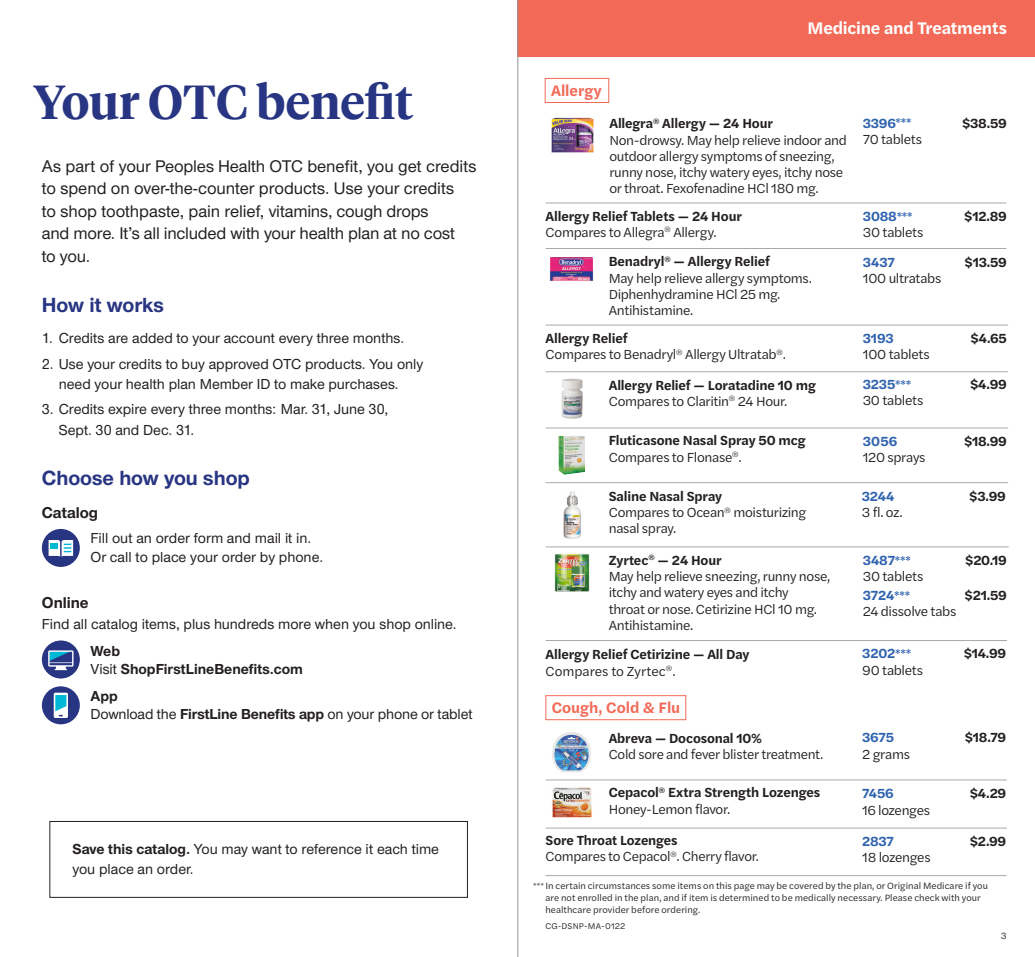
<style>
.page{position:relative;width:1035px;height:957px;background:#fff}
.page>*{position:absolute;margin:0;border:0;box-sizing:border-box;transform-origin:0 0}
.t1{font:600 47.5px "UHC Serif Headline";color:#283582}
.t2{font:700 21.25px "UHC Sans";letter-spacing:-.005em;color:#283582}
.t3{font:500 17.5px/22.5px "UHC Sans";letter-spacing:-.01em;color:#231f20}
.t4{font:600 17.5px "Halyard Text";letter-spacing:-.015em;color:#fff}
.t5{font:700 16.25px "UHC Sans";color:#231f20}
.t6{font:600 15.75px "Halyard Text";letter-spacing:-.005em;color:#f26a57}
.t7{font:500 15px/20px "UHC Sans";color:#231f20}
.t8{font:700 15px "UHC Sans";color:#231f20}
.t9{font:13.75px/16.2px "Halyard Text";letter-spacing:-.025em;color:#231f20}
.t10{font:600 13.75px "Halyard Text";letter-spacing:-.01em;color:#231f20}
.t11{font:600 13.75px "Halyard Text";letter-spacing:-.01em;color:#2e62ae}
.t12{font:13.75px "Halyard Text";color:#231f20}
.t13{font:9.5px/12px "Halyard Text";letter-spacing:.005em;color:#231f20}
.t14{font:8.75px "Halyard Text";letter-spacing:.015em;color:#231f20}
.s1{font-weight:500}
.s2{font-weight:700}
.s3{font-size:10px}
.s4{font-weight:600;color:#2e62ae}
.s5{font-weight:600;font-size:10px;color:#2e62ae}
.s6{font-size:6.5px}
</style>
<div class="page">
<hr style="left:546px;top:203px;width:460px;height:1px;background:#a8a9ad">
<hr style="left:546px;top:325px;width:462px;height:1px;background:#a8a9ad">
<hr style="left:546px;top:427px;width:462px;height:1px;background:#a8a9ad">
<hr style="left:546px;top:546px;width:463px;height:1px;background:#a8a9ad">
<hr style="left:546px;top:640px;width:461px;height:1px;background:#a8a9ad">
<hr style="left:546px;top:482px;width:462px;height:1px;background:#a8a9ad">
<hr style="left:546px;top:248px;width:460px;height:1px;background:#a8a9ad">
<hr style="left:545px;top:875px;width:462px;height:1px;background:#a8a9ad">
<hr style="left:546px;top:371px;width:462px;height:1px;background:#a8a9ad">
<div style="left:546px;top:695px;width:140px;height:24px;border:1px solid #f26a57"></div>
<hr style="left:546px;top:827px;width:461px;height:1px;background:#a8a9ad">
<hr style="left:545px;top:779px;width:462px;height:1px;background:#a8a9ad">
<div style="left:50px;top:821px;width:418px;height:76px;border:1px solid #231f20"></div>
<div style="left:518px;top:0;width:517px;height:56px;background:#f26a57"></div>
<hr style="left:518px;top:0;width:1px;height:956px;background:#939598">
<div style="left:42px;top:529px;width:38px;height:38px;background:#283582;border-radius:50%"></div>
<svg style="left:49px;top:540px;width:24px;height:16px"></svg>
<div style="left:50px;top:543px;width:8px;height:5px;background:#00b9d4"></div>
<div style="left:42px;top:640px;width:38px;height:38px;background:#283582;border-radius:50%"></div>
<svg style="left:48px;top:650px;width:26px;height:20px"></svg>
<div style="left:42px;top:686px;width:38px;height:38px;background:#283582;border-radius:50%"></div>
<svg style="left:54px;top:692px;width:14px;height:25px"></svg>
<div style="left:545px;top:78px;width:64px;height:25px;border:1px solid #f26a57"></div>
<img style="left:551px;top:117px;width:43px;height:36px">
<img style="left:550px;top:257px;width:44px;height:24px">
<img style="left:561px;top:378px;width:22px;height:40px">
<img style="left:559px;top:435px;width:26px;height:39px">
<img style="left:563px;top:491px;width:18px;height:48px">
<img style="left:554px;top:554px;width:36px;height:37px">
<img style="left:552px;top:732px;width:39px;height:40px">
<img style="left:552px;top:787px;width:40px;height:31px">
<h2 class="t1" style="left:33px;top:69px;width:382px">Your OTC benefit</h2>
<p class="t3" style="left:42px;top:154px;width:436px">As part of your Peoples Health OTC benefit, you get credits to spend on over-the-counter products. Use your credits<br>to shop toothpaste, pain relief, vitamins, cough drops<br>and more. It’s all included with your health plan at no cost<br>to you.</p>
<h2 class="t2" style="left:42px;top:290px;width:124px">How it works</h2>
<p class="t7" style="left:42px;top:327px;width:364px">1. Credits are added to your account every three months.</p>
<p class="t7" style="left:42px;top:353px;width:383px;text-align:center">2. Use your credits to buy approved OTC products. You only need your health plan Member ID to make purchases.</p>
<p class="t7" style="left:59px;top:399px;width:331px;text-indent:-17px">3. Credits expire every three months: Mar. 31, June 30,<br>Sept. 30 and Dec. 31.</p>
<h2 class="t2" style="left:42px;top:463px;width:210px">Choose how you shop</h2>
<h3 class="t5" style="left:42px;top:501px;width:58px">Catalog</h3>
<p class="t7" style="left:90px;top:528px;width:234px;line-height:18.8px">Fill out an order form and mail it in.<br>Or call to place your order by phone.</p>
<h3 class="t5" style="left:42px;top:591px;width:48px">Online</h3>
<p class="t7" style="left:42px;top:613px;width:416px">Find all catalog items, plus hundreds more when you shop online.</p>
<h4 class="t8" style="left:90px;top:640px;width:31px">Web</h4>
<p class="t8" style="left:90px;top:659px;width:214px"><span class="s1">Visit</span> ShopFirstLineBenefits.com</p>
<h4 class="t8" style="left:90px;top:685px;width:29px">App</h4>
<p class="t7" style="left:90px;top:703px;width:384px">Download the <span class="s2">FirstLine Benefits app</span> on your phone or tablet</p>
<p class="t7" style="left:73px;top:838px;width:368px"><span class="s2">Save this catalog.</span> You may want to reference it each time you place an order.</p>
<h3 class="t6" style="left:551px;top:79px;width:52px">Allergy</h3>
<h2 class="t4" style="left:808px;top:16px;width:201px">Medicine and Treatments</h2>
<h4 class="t10" style="left:609px;top:113px;width:165px">Allegra<sup>®</sup> Allergy — 24 Hour</h4>
<p class="t9" style="left:609px;top:131px;width:239px">Non-drowsy. May help relieve indoor and outdoor allergy symptoms of sneezing, runny nose, itchy watery eyes, itchy nose or throat. Fexofenadine HCl 180 mg.</p>
<p class="t11" style="left:863px;top:113px;width:50px">3396<span class="s3">***</span></p>
<p class="t10" style="left:962px;top:113px;width:46px">$38.59</p>
<p class="t9" style="left:863px;top:130px;width:61px">70 tablets</p>
<h4 class="t10" style="left:546px;top:206px;width:198px">Allergy Relief Tablets — 24 Hour</h4>
<p class="t11" style="left:863px;top:206px;width:51px">3088<span class="s3">***</span></p>
<p class="t10" style="left:964px;top:206px;width:44px">$12.89</p>
<p class="t9" style="left:546px;top:223px;width:173px">Compares to Allegra<sup>®</sup> Allergy.</p>
<p class="t9" style="left:863px;top:224px;width:62px">30 tablets</p>
<h4 class="t10" style="left:609px;top:251px;width:163px">Benadryl<sup>®</sup> — Allergy Relief</h4>
<p class="t9" style="left:609px;top:269px;width:205px">May help relieve allergy symptoms.<br>Diphenhydramine HCl 25 mg.<br>Antihistamine.</p>
<p class="t11" style="left:863px;top:252px;width:34px">3437</p>
<p class="t10" style="left:965px;top:252px;width:44px">$13.59</p>
<p class="t9" style="left:863px;top:269px;width:80px">100 ultratabs</p>
<h4 class="t10" style="left:546px;top:328px;width:84px">Allergy Relief</h4>
<p class="t11" style="left:863px;top:328px;width:32px">3193</p>
<p class="t9" style="left:546px;top:345px;width:242px">Compares to Benadryl<sup>®</sup> Allergy Ultratab<sup>®</sup>.</p>
<p class="t9" style="left:863px;top:345px;width:68px">100 tablets</p>
<h4 class="t10" style="left:609px;top:374px;width:209px">Allergy Relief — Loratadine 10 mg</h4>
<p class="t11" style="left:863px;top:374px;width:50px">3235<span class="s3">***</span></p>
<p class="t9" style="left:609px;top:392px;width:180px">Compares to Claritin<sup>®</sup> 24 Hour.</p>
<p class="t9" style="left:863px;top:391px;width:62px">30 tablets</p>
<h4 class="t10" style="left:609px;top:430px;width:198px">Fluticasone Nasal Spray 50 mcg</h4>
<p class="t11" style="left:863px;top:431px;width:36px">3056</p>
<p class="t9" style="left:609px;top:448px;width:135px">Compares to Flonase<sup>®</sup>.</p>
<p class="t9" style="left:863px;top:448px;width:64px">120 sprays</p>
<h4 class="t10" style="left:609px;top:486px;width:115px">Saline Nasal Spray</h4>
<p class="t11" style="left:862px;top:486px;width:34px">3244</p>
<p class="t9" style="left:609px;top:503px;width:199px">Compares to Ocean<sup>®</sup> moisturizing</p>
<p class="t9" style="left:862px;top:503px;width:42px">3 fl. oz.</p>
<p class="t9" style="left:609px;top:519px;width:69px">nasal spray.</p>
<p class="t10" style="left:971px;top:328px;width:38px">$4.65</p>
<p class="t10" style="left:970px;top:374px;width:38px">$4.99</p>
<p class="t10" style="left:964px;top:431px;width:44px">$18.99</p>
<p class="t10" style="left:969px;top:486px;width:38px">$3.99</p>
<h4 class="t10" style="left:609px;top:549px;width:114px">Zyrtec<sup>®</sup> — 24 Hour</h4>
<p class="t9" style="left:609px;top:567px;width:223px">May help relieve sneezing, runny nose, itchy and watery eyes and itchy<br>throat or nose. Cetirizine HCl 10 mg.<br>Antihistamine.</p>
<h4 class="t10" style="left:546px;top:644px;width:205px">Allergy Relief Cetirizine — All Day</h4>
<p class="t12" style="left:546px;top:660px;width:132px">Compares to Zyrtec<sup>®</sup>.</p>
<h3 class="t6" style="left:552px;top:696px;width:130px">Cough, Cold &amp; Flu</h3>
<h4 class="t10" style="left:609px;top:727px;width:155px">Abreva — Docosonal 10%</h4>
<p class="t9" style="left:609px;top:745px;width:216px">Cold sore and fever blister treatment.</p>
<p class="t11" style="left:863px;top:549px;width:50px">3487<span class="s3">***</span></p>
<p class="t10" style="left:965px;top:549px;width:43px">$20.19</p>
<p class="t9" style="left:863px;top:567px;width:62px">30 tablets</p>
<p class="t11" style="left:863px;top:584px;width:49px">3724<span class="s3">***</span></p>
<p class="t10" style="left:965px;top:584px;width:44px">$21.59</p>
<p class="t9" style="left:863px;top:602px;width:95px">24 dissolve tabs</p>
<p class="t9" style="left:862px;top:644px;width:62px"><span class="s4">3202</span><span class="s5">***<br></span>90 tablets</p>
<p class="t10" style="left:964px;top:643px;width:44px">$14.99</p>
<p class="t9" style="left:862px;top:728px;width:49px"><span class="s4">3675<br></span>2 grams</p>
<p class="t10" style="left:965px;top:727px;width:43px">$18.79</p>
<h4 class="t10" style="left:609px;top:782px;width:213px">Cepacol<sup>®</sup> Extra Strength Lozenges</h4>
<p class="t11" style="left:862px;top:783px;width:33px">7456</p>
<p class="t10" style="left:970px;top:783px;width:38px">$4.29</p>
<p class="t9" style="left:609px;top:799px;width:123px">Honey-Lemon flavor.</p>
<p class="t9" style="left:862px;top:801px;width:69px">16 lozenges</p>
<h4 class="t10" style="left:546px;top:830px;width:134px">Sore Throat Lozenges</h4>
<p class="t11" style="left:862px;top:830px;width:33px">2837</p>
<p class="t10" style="left:970px;top:830px;width:38px">$2.99</p>
<p class="t9" style="left:546px;top:847px;width:215px">Compares to Cepacol<sup>®</sup>. Cherry flavor.</p>
<p class="t9" style="left:862px;top:848px;width:70px">18 lozenges</p>
<p class="t13" style="left:545px;top:879px;width:444px;text-indent:-12px"><span class="s6">***</span> In certain circumstances some items on this page may be covered by the plan, or Original Medicare if you are not enrolled in the plan, and if item is determined to be medically necessary. Please check with your healthcare provider before ordering.</p>
<p class="t14" style="left:545px;top:919px;width:81px">CG-DSNP-MA-0122</p>
<p class="t13" style="left:1001px;top:929px;width:7px">3</p>
</div>
